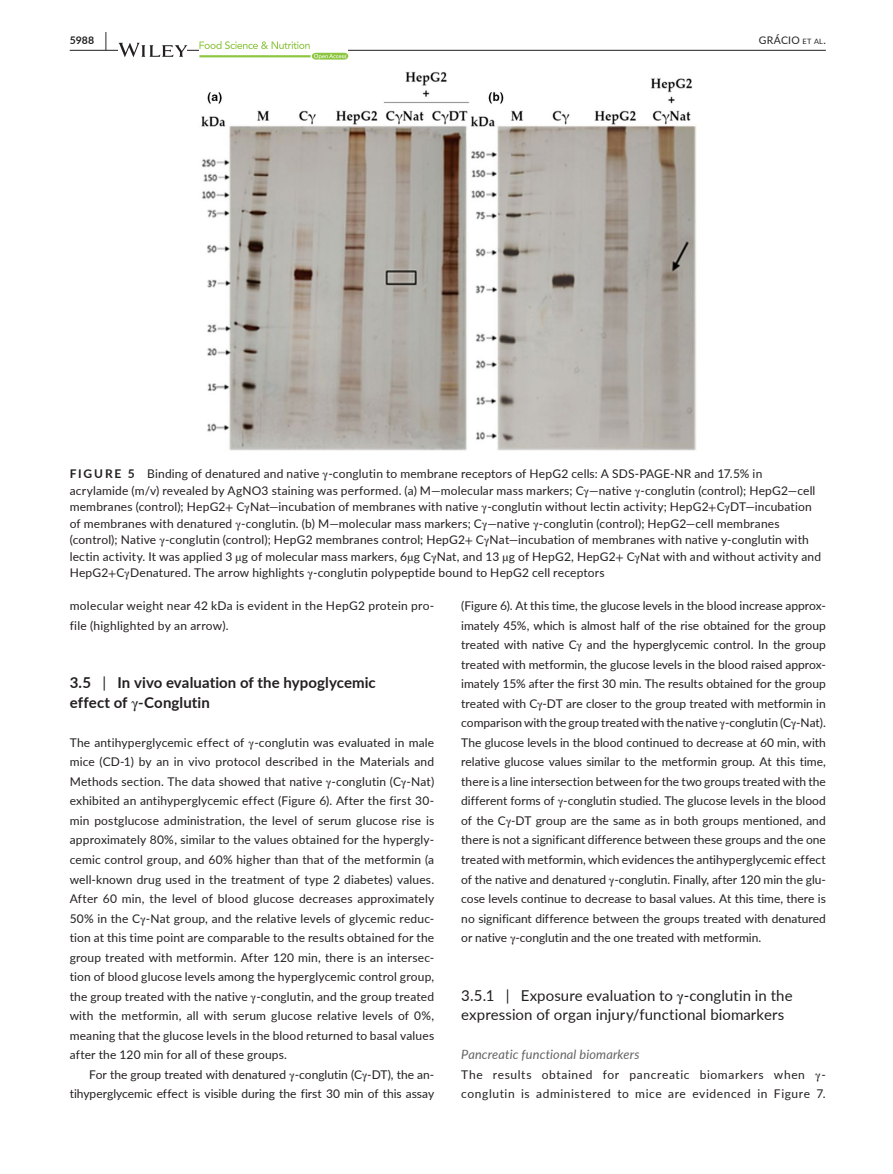
<style>
.page{position:relative;width:893px;height:1174px;background:#fff}
.page>*{position:absolute;margin:0;border:0;box-sizing:border-box;transform-origin:0 0}
.t1{font:15px/19.5px "Lato";letter-spacing:.005em;color:#231f20}
.t2{font:700 15px/19.5px "Lato";letter-spacing:.005em;color:#231f20}
.t3{font:italic 12.75px "Lato";letter-spacing:.01em;color:#636366}
.t4{font:12px/19.5px "Lato";letter-spacing:.015em;color:#231f20}
.t5{font:12px/19.5px "Lato";letter-spacing:.05em;color:#231f20}
.t6{font:10.5px "Lato";letter-spacing:.02em;color:#231f20}
.t7{font:700 10.5px "Lato";color:#231f20}
.s1{font-size:19.5px}
.s2{font-size:7.35px}
.s3{font-weight:700}
.s4{font-family:"STIX"}
.s5{font-weight:400}
.s6{font-family:"STIX";font-weight:400}
</style>
<div class="page">
<hr style="left:70px;top:50px;width:756px;height:1px;background:#231f20">
<svg style="left:119px;top:43px;width:68px;height:14px"></svg>
<svg style="left:199px;top:41px;width:149px;height:19px"></svg>
<img style="left:201px;top:72px;width:495px;height:379px">
<p class="t7" style="left:70px;top:33px;width:39px">5988 <span class="s1">|</span></p>
<p class="t6" style="left:759px;top:33px;width:68px">GRÁCIO <span class="s2">et al</span>.</p>
<p class="t4" style="left:70px;top:465px;width:753px;line-height:16.5px"><span class="s3">FIGURE 5</span> Binding of denatured and native <span class="s4">γ</span>-conglutin to membrane receptors of HepG2 cells: A SDS-PAGE-NR and 17.5% in acrylamide (m/v) revealed by AgNO3 staining was performed. (a) M—molecular mass markers; C<span class="s4">γ</span>—native <span class="s4">γ</span>-conglutin (control); HepG2—cell membranes (control); HepG2<span class="s4">+</span> C<span class="s4">γ</span>Nat—incubation of membranes with native <span class="s4">γ</span>-conglutin without lectin activity; HepG2<span class="s4">+</span>C<span class="s4">γ</span>DT—incubation of membranes with denatured <span class="s4">γ</span>-conglutin. (b) M—molecular mass markers; C<span class="s4">γ</span>—native <span class="s4">γ</span>-conglutin (control); HepG2—cell membranes (control); Native <span class="s4">γ</span>-conglutin (control); HepG2 membranes control; HepG2<span class="s4">+</span> C<span class="s4">γ</span>Nat—incubation of membranes with native y-conglutin with lectin activity. It was applied 3 <span class="s4">µ</span>g of molecular mass markers, 6<span class="s4">µ</span>g C<span class="s4">γ</span>Nat, and 13 <span class="s4">µ</span>g of HepG2, HepG2<span class="s4">+</span> C<span class="s4">γ</span>Nat with and without activity and HepG2<span class="s4">+</span>C<span class="s4">γ</span>Denatured. The arrow highlights <span class="s4">γ</span>-conglutin polypeptide bound to HepG2 cell receptors</p>
<p class="t4" style="left:70px;top:596px;width:366px">molecular weight near 42 kDa is evident in the HepG2 protein pro&shy;file (highlighted by an arrow).</p>
<p class="t2" style="left:70px;top:672px;width:308px">3.5 <span class="s5">|</span> In vivo evaluation of the hypoglycemic effect of <span class="s6">γ</span>-Conglutin</p>
<p class="t4" style="left:70px;top:732px;width:366px;text-align:justify">The antihyperglycemic effect of <span class="s4">γ</span>-conglutin was evaluated in male mice (CD-1) by an in vivo protocol described in the Materials and Methods section. The data showed that native <span class="s4">γ</span>-conglutin (C<span class="s4">γ</span>-Nat) exhibited an antihyperglycemic effect (Figure 6). After the first 30- min postglucose administration, the level of serum glucose rise is approximately 80%, similar to the values obtained for the hypergly&shy;cemic control group, and 60% higher than that of the metformin (a well-known drug used in the treatment of type 2 diabetes) values.<br>After 60 min, the level of blood glucose decreases approximately 50% in the C<span class="s4">γ</span>-Nat group, and the relative levels of glycemic reduc&shy;tion at this time point are comparable to the results obtained for the group treated with metformin. After 120 min, there is an intersec&shy;tion of blood glucose levels among the hyperglycemic control group, the group treated with the native <span class="s4">γ</span>-conglutin, and the group treated with the metformin, all with serum glucose relative levels of 0%, meaning that the glucose levels in the blood returned to basal values after the 120 min for all of these groups.</p>
<p class="t4" style="left:70px;top:1064px;width:366px;text-align:right">For the group treated with denatured <span class="s4">γ</span>-conglutin (C<span class="s4">γ</span>-DT), the an&shy;tihyperglycemic effect is visible during the first 30 min of this assay</p>
<p class="t4" style="left:461px;top:596px;width:366px;text-align:justify">(Figure 6). At this time, the glucose levels in the blood increase approx&shy;imately 45%, which is almost half of the rise obtained for the group treated with native C<span class="s4">γ</span> and the hyperglycemic control. In the group treated with metformin, the glucose levels in the blood raised approx&shy;imately 15% after the first 30 min. The results obtained for the group treated with C<span class="s4">γ</span>-DT are closer to the group treated with metformin in comparison with the group treated with the native <span class="s4">γ</span>-conglutin (C<span class="s4">γ</span>-Nat).<br>The glucose levels in the blood continued to decrease at 60 min, with relative glucose values similar to the metformin group. At this time, there is a line intersection between for the two groups treated with the different forms of <span class="s4">γ</span>-conglutin studied. The glucose levels in the blood of the C<span class="s4">γ</span>-DT group are the same as in both groups mentioned, and there is not a significant difference between these groups and the one treated with metformin, which evidences the antihyperglycemic effect of the native and denatured <span class="s4">γ</span>-conglutin. Finally, after 120 min the glu&shy;cose levels continue to decrease to basal values. At this time, there is no significant difference between the groups treated with denatured or native <span class="s4">γ</span>-conglutin and the one treated with metformin.</p>
<p class="t1" style="left:461px;top:984px;width:333px">3.5.1 | Exposure evaluation to <span class="s4">γ</span>-conglutin in the expression of organ injury/functional biomarkers</p>
<p class="t3" style="left:461px;top:1045px;width:180px">Pancreatic functional biomarkers</p>
<p class="t5" style="left:461px;top:1064px;width:366px">The results obtained for pancreatic biomarkers when <span class="s4">γ&shy;</span>conglutin is administered to mice are evidenced in Figure 7.</p>
</div>
